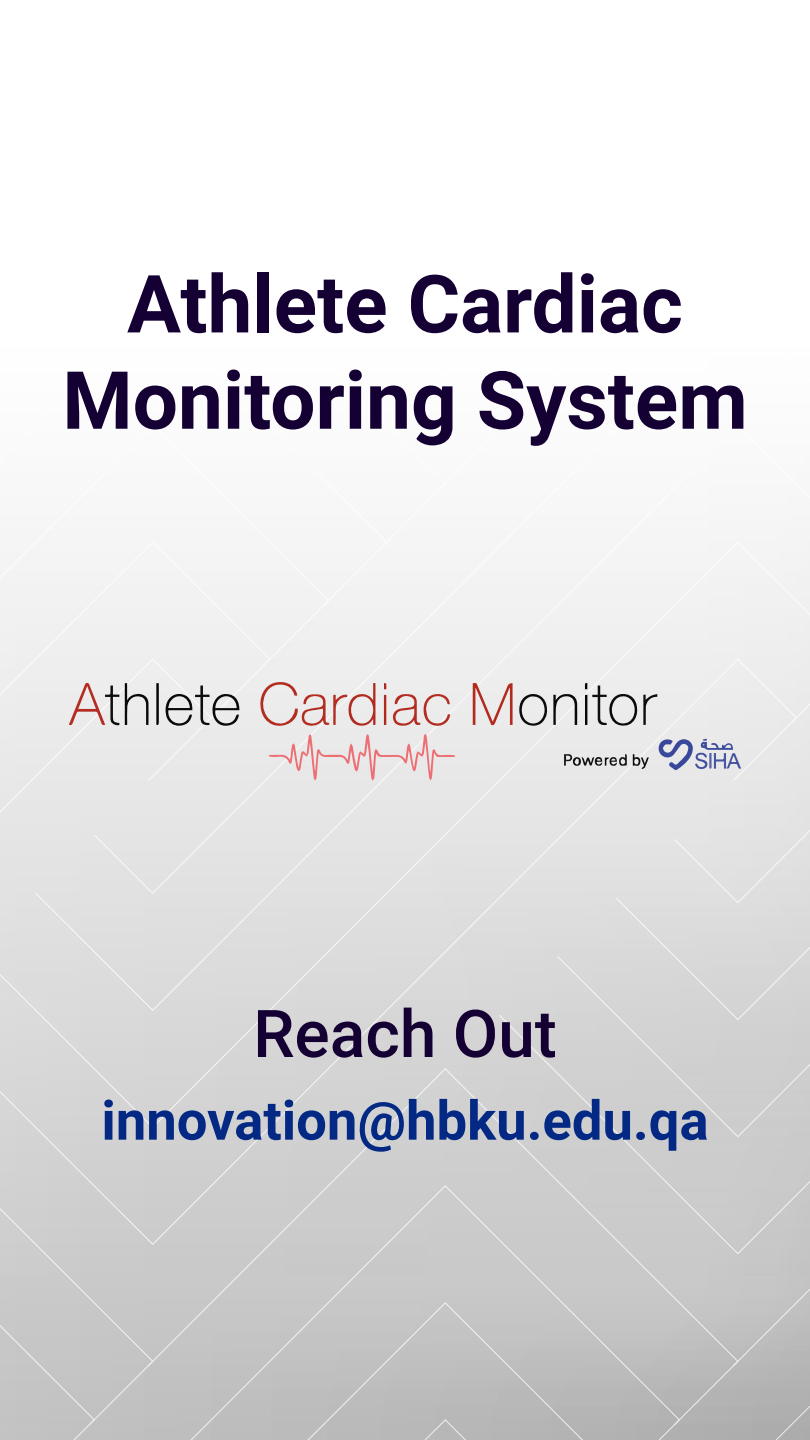
<style>
.page{position:relative;width:810px;height:1440px;background:#fff}
.page>*{position:absolute;margin:0;border:0;box-sizing:border-box;transform-origin:0 0}
.t1{font:700 80.25px/96.3px "HBKU";color:#150034;text-align:center}
.t2{font:500 65.85px "HBKU";color:#150034}
.t3{font:700 54.38px "HBKU";color:#032985}
</style>
<div class="page">
<div style="left:446px;top:835px;width:111px;height:117px;background:#dfdfdf"></div>
<div style="left:446px;top:718px;width:73px;height:117px;background:#e7e7e7"></div>
<div style="left:446px;top:601px;width:73px;height:117px;background:#efefef"></div>
<div style="left:446px;top:551px;width:73px;height:50px;background:#f3f3f3"></div>
<div style="left:557px;top:903px;width:58px;height:57px;background:#dcdcdc"></div>
<div style="left:498px;top:960px;width:312px;height:108px;background:#d3d3d3"></div>
<div style="left:615px;top:903px;width:195px;height:117px;background:#d8d8d8"></div>
<div style="left:0;top:718px;width:35px;height:116px;background:#e8e8e8"></div>
<div style="left:0;top:601px;width:94px;height:117px;background:#efefef"></div>
<div style="left:0;top:551px;width:147px;height:50px;background:#f3f3f3"></div>
<div style="left:0;top:834px;width:35px;height:117px;background:#e2e2e2"></div>
<div style="left:0;top:951px;width:446px;height:117px;background:#d7d7d7"></div>
<svg style="left:35px;top:717px;width:411px;height:294px;background:#dedede"></svg>
<svg style="left:94px;top:600px;width:352px;height:294px;background:#e5e5e5"></svg>
<div style="left:147px;top:551px;width:299px;height:231px;background:#f0f0f0"></div>
<div style="left:153px;top:1367px;width:58px;height:73px;background:#c0c0c0"></div>
<svg style="left:153px;top:1068px;width:58px;height:299px;background:#ccc"></svg>
<svg style="left:211px;top:1068px;width:599px;height:372px;background:#c7c7c7"></svg>
<svg style="left:0;top:1068px;width:153px;height:372px;background:#ccc"></svg>
<svg style="left:473px;top:683px;width:40px;height:43px;background:#ddbbb8"></svg>
<svg style="left:125px;top:683px;width:24px;height:42px"></svg>
<svg style="left:69px;top:683px;width:50px;height:43px;background:#d6c3c2"></svg>
<svg style="left:165px;top:686px;width:74px;height:40px;background:#bbb"></svg>
<svg style="left:156px;top:683px;width:3px;height:42px"></svg>
<svg style="left:260px;top:682px;width:195px;height:99px;background:#e6d4d4"></svg>
<svg style="left:519px;top:530px;width:291px;height:373px"></svg>
<p class="t1" style="left:62px;top:259px;width:687px">Athlete Cardiac<br>Monitoring System</p>
<p class="t2" style="left:253px;top:987px;width:305px">Reach Out</p>
<p class="t3" style="left:101px;top:1082px;width:609px">innovation@hbku.edu.qa</p>
</div>
